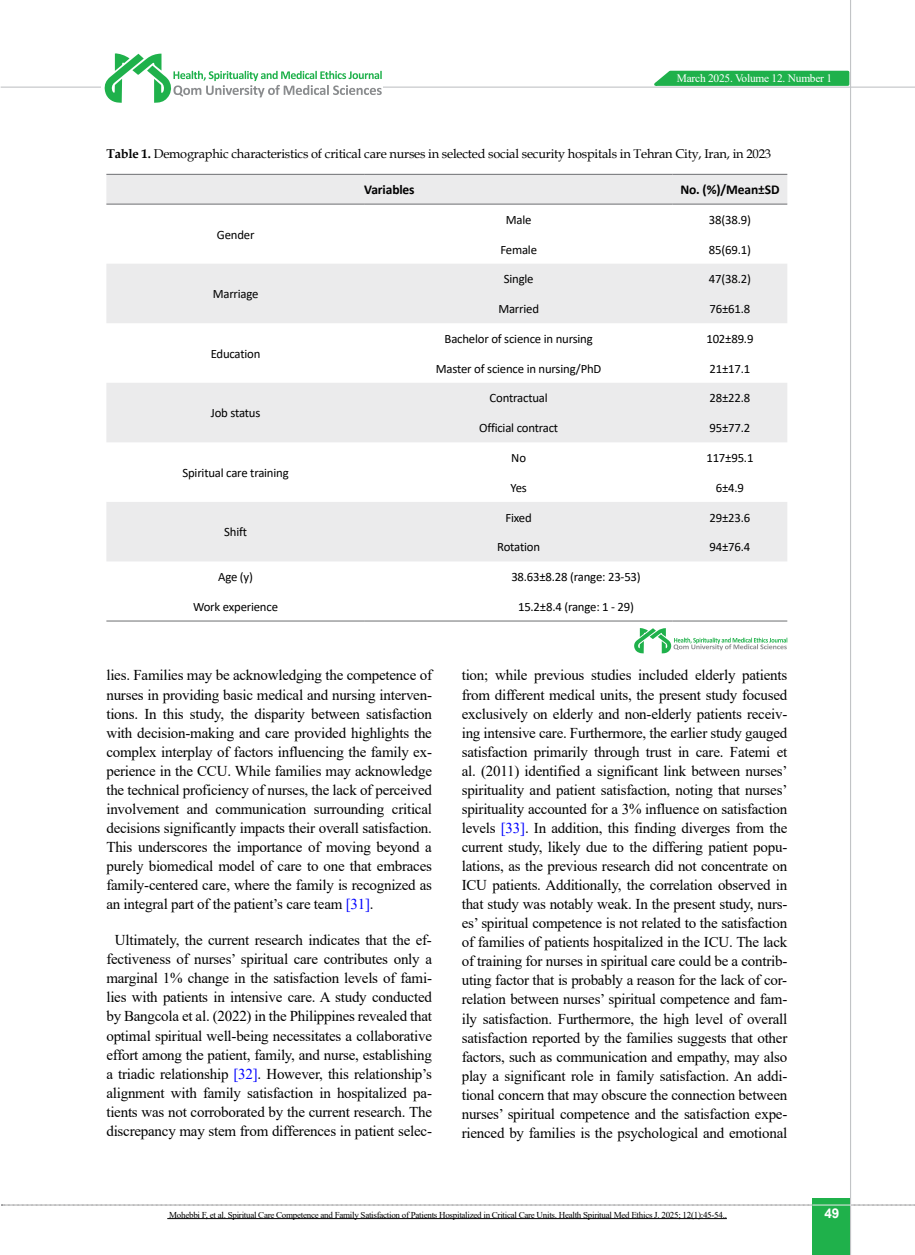
<style>
.page{position:relative;width:915px;height:1255px;background:#fff}
.page>*{position:absolute;margin:0;border:0;box-sizing:border-box;transform-origin:0 0}
.t1{font:15px/19px "Times New Roman";letter-spacing:-.015em;color:#000;text-align:justify}
.t2{font:700 13.5px "Calibri";letter-spacing:-.01em;color:#000}
.t3{font:700 13.5px "Arial";color:#fff}
.t4{font:12.75px "Calibri";letter-spacing:-.015em;color:#000}
.t5{font:12.75px "Book Antiqua";letter-spacing:-.015em;color:#000}
.t6{font:11.4px "Times New Roman";letter-spacing:-.02em;color:#fff}
.t7{font:9px "Times New Roman";letter-spacing:-.03em;color:#000}
.s1{font-weight:700}
.s2{color:#00f}
</style>
<div class="page">
<svg style="left:1px;top:1204px;width:914px;height:1px"></svg>
<div style="left:812px;top:1198px;width:38px;height:56px;background:#1fb14b"></div>
<hr style="left:849px;top:0;width:1px;height:1254px;background:#c2c4c6">
<hr style="left:1px;top:87px;width:913px;height:1px;background:#c2c4c6">
<hr style="left:812px;top:1204px;width:38px;height:1px;background:#ebebec">
<svg style="left:647px;top:69px;width:203px;height:18px;background:#4ec070"></svg>
<div style="left:101px;top:37px;width:281px;height:67px;background:#fff"></div>
<svg style="left:104px;top:53px;width:277px;height:50px"></svg>
<svg style="left:106px;top:175px;width:681px;height:386px;fill:#ebebec"></svg>
<hr style="left:106px;top:174px;width:259px;height:1px;background:#6d6e71">
<hr style="left:365px;top:174px;width:307px;height:1px;background:#6d6e71">
<hr style="left:672px;top:174px;width:115px;height:1px;background:#6d6e71">
<hr style="left:106px;top:204px;width:259px;height:1px;background:#6d6e71">
<hr style="left:365px;top:204px;width:307px;height:1px;background:#6d6e71">
<hr style="left:672px;top:204px;width:115px;height:1px;background:#6d6e71">
<hr style="left:106px;top:620px;width:259px;height:1px;background:#6d6e71">
<hr style="left:365px;top:620px;width:307px;height:1px;background:#6d6e71">
<hr style="left:672px;top:620px;width:115px;height:1px;background:#6d6e71">
<svg style="left:634px;top:628px;width:153px;height:25px"></svg>
<hr style="left:167px;top:1218px;width:559px;height:1px;background:#000">
<p class="t6" style="left:676px;top:70px;width:157px">March 2025. Volume 12. Number 1</p>
<p class="t5" style="left:106px;top:145px;width:666px"><span class="s1">Table 1.</span> Demographic characteristics of critical care nurses in selected social security hospitals in Tehran City, Iran, in 2023</p>
<p class="t2" style="left:364px;top:180px;width:52px">Variables</p>
<p class="t2" style="left:680px;top:180px;width:101px">No. (%)/Mean±SD</p>
<p class="t4" style="left:217px;top:226px;width:39px">Gender</p>
<p class="t4" style="left:505px;top:211px;width:27px">Male</p>
<p class="t4" style="left:708px;top:211px;width:43px">38(38.9)</p>
<p class="t4" style="left:500px;top:240px;width:38px">Female</p>
<p class="t4" style="left:708px;top:240px;width:43px">85(69.1)</p>
<p class="t4" style="left:213px;top:285px;width:47px">Marriage</p>
<p class="t4" style="left:211px;top:345px;width:51px">Education</p>
<p class="t4" style="left:211px;top:404px;width:51px">Job status</p>
<p class="t4" style="left:182px;top:464px;width:108px">Spiritual care training</p>
<p class="t4" style="left:224px;top:523px;width:24px">Shift</p>
<p class="t4" style="left:503px;top:270px;width:31px">Single</p>
<p class="t4" style="left:708px;top:270px;width:43px">47(38.2)</p>
<p class="t4" style="left:498px;top:300px;width:42px">Married</p>
<p class="t4" style="left:709px;top:300px;width:42px">76±61.8</p>
<p class="t4" style="left:444px;top:330px;width:150px">Bachelor of science in nursing</p>
<p class="t4" style="left:706px;top:330px;width:49px">102±89.9</p>
<p class="t4" style="left:436px;top:359px;width:167px">Master of science in nursing/PhD</p>
<p class="t4" style="left:709px;top:359px;width:42px">21±17.1</p>
<p class="t4" style="left:489px;top:389px;width:60px">Contractual</p>
<p class="t4" style="left:709px;top:389px;width:42px">28±22.8</p>
<p class="t4" style="left:479px;top:419px;width:80px">Official contract</p>
<p class="t4" style="left:709px;top:419px;width:42px">95±77.2</p>
<p class="t4" style="left:511px;top:449px;width:16px">No</p>
<p class="t4" style="left:706px;top:449px;width:49px">117±95.1</p>
<p class="t4" style="left:510px;top:478px;width:18px">Yes</p>
<p class="t4" style="left:715px;top:478px;width:30px">6±4.9</p>
<p class="t4" style="left:505px;top:508px;width:28px">Fixed</p>
<p class="t4" style="left:709px;top:508px;width:42px">29±23.6</p>
<p class="t4" style="left:497px;top:538px;width:44px">Rotation</p>
<p class="t4" style="left:709px;top:538px;width:42px">94±76.4</p>
<p class="t4" style="left:218px;top:568px;width:36px">Age (y)</p>
<p class="t4" style="left:511px;top:568px;width:131px">38.63±8.28 (range: 23-53)</p>
<p class="t4" style="left:193px;top:597px;width:86px">Work experience</p>
<p class="t4" style="left:518px;top:597px;width:117px">15.2±8.4 (range: 1 - 29)</p>
<p class="t1" style="left:106px;top:665px;width:327px">lies. Families may be acknowledging the competence of nurses in providing basic medical and nursing interven&shy;tions. In this study, the disparity between satisfaction with decision-making and care provided highlights the complex interplay of factors influencing the family ex&shy;perience in the CCU. While families may acknowledge the technical proficiency of nurses, the lack of perceived involvement and communication surrounding critical decisions significantly impacts their overall satisfaction.<br>This underscores the importance of moving beyond a purely biomedical model of care to one that embraces family-centered care, where the family is recognized as an integral part of the patient’s care team <span class="s2">[31]</span>.</p>
<p class="t1" style="left:106px;top:930px;width:327px;text-align:center">Ultimately, the current research indicates that the ef&shy;fectiveness of nurses’ spiritual care contributes only a marginal 1% change in the satisfaction levels of fami&shy;lies with patients in intensive care. A study conducted by Bangcola et al. (2022) in the Philippines revealed that optimal spiritual well-being necessitates a collaborative effort among the patient, family, and nurse, establishing a triadic relationship <span class="s2">[32]</span>. However, this relationship’s alignment with family satisfaction in hospitalized pa&shy;tients was not corroborated by the current research. The discrepancy may stem from differences in patient selec-</p>
<p class="t1" style="left:461px;top:665px;width:327px">tion; while previous studies included elderly patients from different medical units, the present study focused exclusively on elderly and non-elderly patients receiv&shy;ing intensive care. Furthermore, the earlier study gauged satisfaction primarily through trust in care. Fatemi et al. (2011) identified a significant link between nurses’ spirituality and patient satisfaction, noting that nurses’ spirituality accounted for a 3% influence on satisfaction levels <span class="s2">[33]</span>. In addition, this finding diverges from the current study, likely due to the differing patient popu&shy;lations, as the previous research did not concentrate on ICU patients. Additionally, the correlation observed in that study was notably weak. In the present study, nurs&shy;es’ spiritual competence is not related to the satisfaction of families of patients hospitalized in the ICU. The lack of training for nurses in spiritual care could be a contrib&shy;uting factor that is probably a reason for the lack of cor&shy;relation between nurses’ spiritual competence and fam&shy;ily satisfaction. Furthermore, the high level of overall satisfaction reported by the families suggests that other factors, such as communication and empathy, may also play a significant role in family satisfaction. An addi&shy;tional concern that may obscure the connection between nurses’ spiritual competence and the satisfaction expe&shy;rienced by families is the psychological and emotional</p>
<p class="t7" style="left:169px;top:1208px;width:559px">Mohebbi F, et al. Spiritual Care Competence and Family Satisfaction of Patients Hospitalized in Critical Care Units. Health Spiritual Med Ethics J. 2025; 12(1):45-54..</p>
<p class="t3" style="left:824px;top:1203px;width:17px">49</p>
</div>
